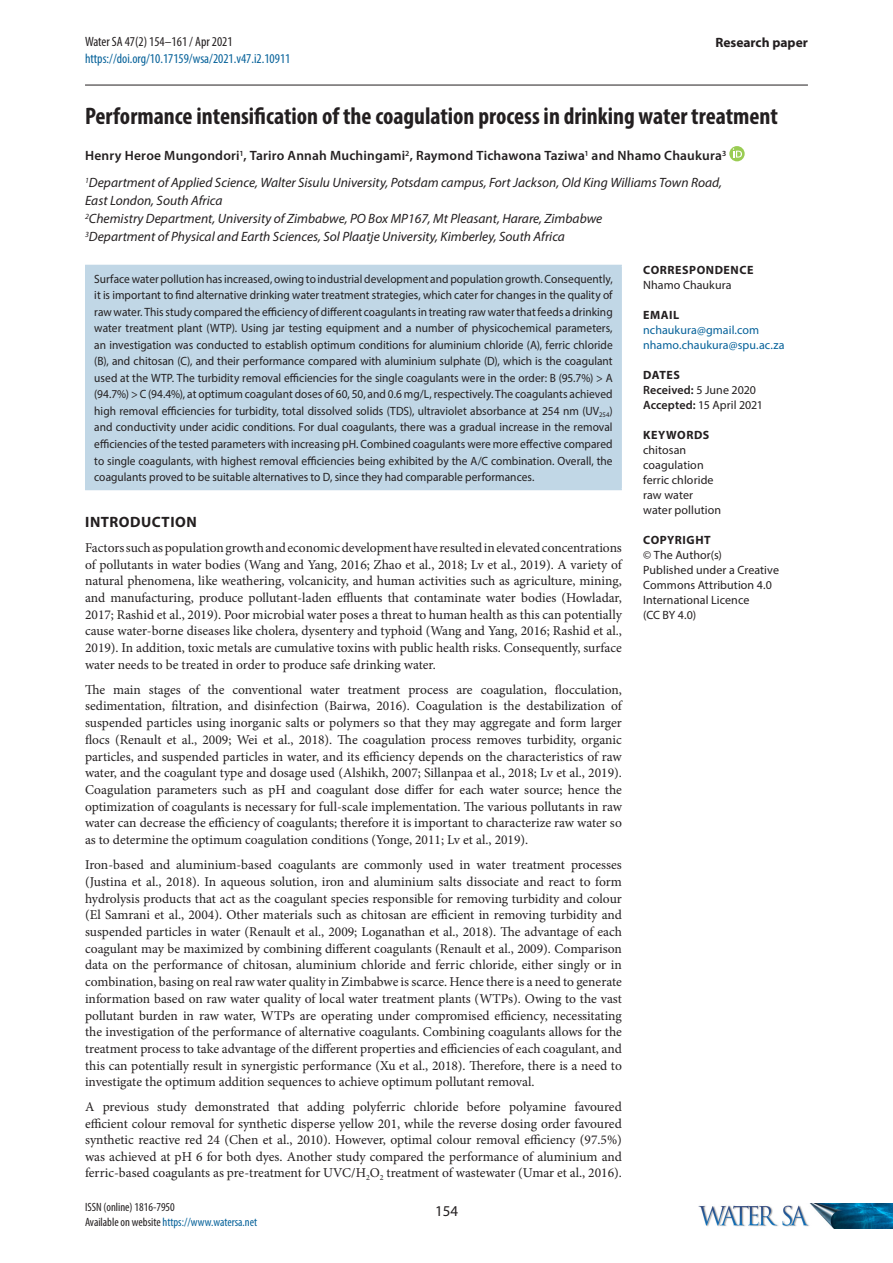
<style>
.page{position:relative;width:893px;height:1263px;background:#fff}
.page>*{position:absolute;margin:0;border:0;box-sizing:border-box;transform-origin:0 0}
.Article_title{font:700 condensed 24px "Myriad Pro";color:#231f20}
.t1{font:700 15px "Myriad Pro";letter-spacing:.035em;color:#231f20}
.t2{font:15px "Myriad Pro";color:#231f20}
.Paragraph_Text{font:13.5px/16.6px "Minion Pro";color:#231f20;text-align:justify}
.Affiliation{font:italic 13.5px/18px "Myriad Pro";color:#231f20}
.Author{font:600 13.5px "Myriad Pro";letter-spacing:.015em;color:#231f20}
.t3{font:condensed 13.5px "Myriad Pro";color:#056199}
.t4{font:condensed 13.5px "Myriad Pro";color:#231f20}
.t5{font:700 13.5px "Myriad Pro";color:#231f20}
.Abstract{font:12px/16.5px "Myriad Pro";color:#231f20;text-align:justify;scale:.95 1}
.Metadata_-_Body{font:12px/15px "Myriad Pro";letter-spacing:.005em;color:#231f20}
.Metadata_-_Body-2{font:12px "Myriad Pro";letter-spacing:.005em;color:#056199}
.MPFooter_-_Left{font:condensed 12px "Myriad Pro";color:#056199}
.Metadata_-_Heading{font:700 12px "Myriad Pro";letter-spacing:.045em;color:#231f20}
.MPFooter_-_Left-2{font:condensed 12px "Myriad Pro";color:#231f20}
.Metadata_-_Dates{font:12px "Myriad Pro";color:#231f20}
.Metadata_-_Dates-2{font:600 12px "Myriad Pro";letter-spacing:.01em;color:#231f20}
.s1{color:#231f20}
.s2{font-weight:400}
.s3{font-weight:600}
</style>
<div class="page">
<hr style="left:85px;top:85px;width:723px;height:1px;background:#231f20">
<img style="left:698px;top:1203px;width:195px;height:26px">
<div style="left:86px;top:265px;width:535px;height:224px;background:#c1d7e6"></div>
<hr style="left:85px;top:265px;width:537px;height:1px;background:#c1d7e6">
<hr style="left:85px;top:266px;width:2px;height:223px;background:#c1d7e6">
<hr style="left:620px;top:266px;width:2px;height:223px;background:#c1d7e6">
<hr style="left:85px;top:489px;width:537px;height:1px;background:#c1d7e6">
<svg style="left:729px;top:146px;width:16px;height:15px"></svg>
<svg style="left:733px;top:148px;width:9px;height:10px"></svg>
<p class="t4" style="left:85px;top:34px;width:149px">Water SA 47(2) 154–161 / Apr 2021</p>
<p class="t3" style="left:85px;top:50px;width:207px">https://doi.org/10.17159/wsa/2021.v47.i2.10911</p>
<p class="t5" style="left:715px;top:34px;width:94px">Research paper</p>
<p class="Article_title" style="left:85px;top:101px;width:694px">Performance intensification of the coagulation process in drinking water treatment</p>
<p class="Author" style="left:85px;top:147px;width:643px">Henry Heroe Mungondori<sup>1</sup>, Tariro Annah Muchingami<sup>2</sup>, Raymond Tichawona Taziwa<sup>1</sup> and Nhamo Chaukura<sup>3</sup></p>
<p class="Affiliation" style="left:85px;top:174px;width:638px"><sup>1</sup>Department of Applied Science, Walter Sisulu University, Potsdam campus, Fort Jackson, Old King Williams Town Road,<br>East London, South Africa</p>
<p class="Affiliation" style="left:85px;top:210px;width:519px"><sup>2</sup>Chemistry Department, University of Zimbabwe, PO Box MP167, Mt Pleasant, Harare, Zimbabwe</p>
<p class="Affiliation" style="left:85px;top:228px;width:481px"><sup>3</sup>Department of Physical and Earth Sciences, Sol Plaatje University, Kimberley, South Africa</p>
<p class="Abstract" style="left:94px;top:270px;width:547px">Surface water pollution has increased, owing to industrial development and population growth. Consequently, it is important to find alternative drinking water treatment strategies, which cater for changes in the quality of raw water. This study compared the efficiency of different coagulants in treating raw water that feeds a drinking water treatment plant (WTP). Using jar testing equipment and a number of physicochemical parameters, an investigation was conducted to establish optimum conditions for aluminium chloride (A), ferric chloride (B), and chitosan (C), and their performance compared with aluminium sulphate (D), which is the coagulant used at the WTP. The turbidity removal efficiencies for the single coagulants were in the order: B (95.7%) &gt; A (94.7%) &gt; C (94.4%), at optimum coagulant doses of 60, 50, and 0.6 mg/L, respectively. The coagulants achieved high removal efficiencies for turbidity, total dissolved solids (TDS), ultraviolet absorbance at 254 nm (UV<sub>254</sub>) and conductivity under acidic conditions. For dual coagulants, there was a gradual increase in the removal efficiencies of the tested parameters with increasing pH. Combined coagulants were more effective compared to single coagulants, with highest removal efficiencies being exhibited by the A/C combination. Overall, the coagulants proved to be suitable alternatives to D, since they had comparable performances.</p>
<h1 class="t1" style="left:85px;top:512px;width:113px">INTRODUCTION</h1>
<p class="Paragraph_Text" style="left:85px;top:539px;width:538px">Factors such as population growth and economic development have resulted in elevated concentrations of pollutants in water bodies (Wang and Yang, 2016; Zhao et al., 2018; Lv et al., 2019). A variety of natural phenomena, like weathering, volcanicity, and human activities such as agriculture, mining, and manufacturing, produce pollutant-laden effluents that contaminate water bodies (Howladar, 2017; Rashid et al., 2019). Poor microbial water poses a threat to human health as this can potentially cause water-borne diseases like cholera, dysentery and typhoid (Wang and Yang, 2016; Rashid et al., 2019). In addition, toxic metals are cumulative toxins with public health risks. Consequently, surface water needs to be treated in order to produce safe drinking water.</p>
<p class="Paragraph_Text" style="left:85px;top:681px;width:538px">The main stages of the conventional water treatment process are coagulation, flocculation, sedimentation, filtration, and disinfection (Bairwa, 2016). Coagulation is the destabilization of suspended particles using inorganic salts or polymers so that they may aggregate and form larger flocs (Renault et al., 2009; Wei et al., 2018). The coagulation process removes turbidity, organic particles, and suspended particles in water, and its efficiency depends on the characteristics of raw water, and the coagulant type and dosage used (Alshikh, 2007; Sillanpaa et al., 2018; Lv et al., 2019).<br>Coagulation parameters such as pH and coagulant dose differ for each water source; hence the optimization of coagulants is necessary for full-scale implementation. The various pollutants in raw water can decrease the efficiency of coagulants; therefore it is important to characterize raw water so as to determine the optimum coagulation conditions (Yonge, 2011; Lv et al., 2019).</p>
<p class="Paragraph_Text" style="left:85px;top:856px;width:538px">Iron-based and aluminium-based coagulants are commonly used in water treatment processes (Justina et al., 2018). In aqueous solution, iron and aluminium salts dissociate and react to form hydrolysis products that act as the coagulant species responsible for removing turbidity and colour (El Samrani et al., 2004). Other materials such as chitosan are efficient in removing turbidity and suspended particles in water (Renault et al., 2009; Loganathan et al., 2018). The advantage of each coagulant may be maximized by combining different coagulants (Renault et al., 2009). Comparison data on the performance of chitosan, aluminium chloride and ferric chloride, either singly or in combination, basing on real raw water quality in Zimbabwe is scarce. Hence there is a need to generate information based on raw water quality of local water treatment plants (WTPs). Owing to the vast pollutant burden in raw water, WTPs are operating under compromised efficiency, necessitating the investigation of the performance of alternative coagulants. Combining coagulants allows for the treatment process to take advantage of the different properties and efficiencies of each coagulant, and this can potentially result in synergistic performance (Xu et al., 2018). Therefore, there is a need to investigate the optimum addition sequences to achieve optimum pollutant removal.</p>
<p class="Paragraph_Text" style="left:85px;top:1099px;width:538px">A previous study demonstrated that adding polyferric chloride before polyamine favoured efficient colour removal for synthetic disperse yellow 201, while the reverse dosing order favoured synthetic reactive red 24 (Chen et al., 2010). However, optimal colour removal efficiency (97.5%) was achieved at pH 6 for both dyes. Another study compared the performance of aluminium and ferric-based coagulants as pre-treatment for UVC/H<sub>2</sub>O<sub>2</sub> treatment of wastewater (Umar et al., 2016).</p>
<p class="MPFooter_-_Left-2" style="left:85px;top:1200px;width:91px">ISSN (online) 1816-7950</p>
<p class="MPFooter_-_Left" style="left:85px;top:1215px;width:174px"><span class="s1">Available on website</span> https://www.watersa.net</p>
<p class="t2" style="left:435px;top:1201px;width:25px">154</p>
<p class="Metadata_-_Heading" style="left:643px;top:262px;width:112px">CORRESPONDENCE</p>
<p class="Metadata_-_Body" style="left:643px;top:277px;width:90px">Nhamo Chaukura</p>
<p class="Metadata_-_Heading" style="left:643px;top:307px;width:38px">EMAIL</p>
<p class="Metadata_-_Body-2" style="left:643px;top:322px;width:118px">nchaukura@gmail.com</p>
<p class="Metadata_-_Body-2" style="left:643px;top:337px;width:143px">nhamo.chaukura@spu.ac.za</p>
<p class="Metadata_-_Heading" style="left:643px;top:367px;width:38px">DATES</p>
<p class="Metadata_-_Dates-2" style="left:643px;top:382px;width:114px">Received: <span class="s2">5 June 2020</span></p>
<p class="Metadata_-_Dates" style="left:643px;top:397px;width:121px"><span class="s3">Accepted:</span> 15 April 2021</p>
<p class="Metadata_-_Heading" style="left:643px;top:427px;width:68px">KEYWORDS</p>
<p class="Metadata_-_Body" style="left:643px;top:442px;width:45px">chitosan</p>
<p class="Metadata_-_Body" style="left:643px;top:457px;width:62px">coagulation</p>
<p class="Metadata_-_Body" style="left:643px;top:472px;width:72px">ferric chloride</p>
<p class="Metadata_-_Body" style="left:643px;top:487px;width:51px">raw water</p>
<p class="Metadata_-_Body" style="left:643px;top:502px;width:79px">water pollution</p>
<p class="Metadata_-_Heading" style="left:643px;top:532px;width:69px">COPYRIGHT</p>
<p class="Metadata_-_Body" style="left:643px;top:547px;width:80px">© The Author(s)</p>
<p class="Metadata_-_Body" style="left:643px;top:562px;width:137px">Published under a Creative<br>Commons Attribution 4.0<br>International Licence<br>(CC BY 4.0)</p>
</div>
